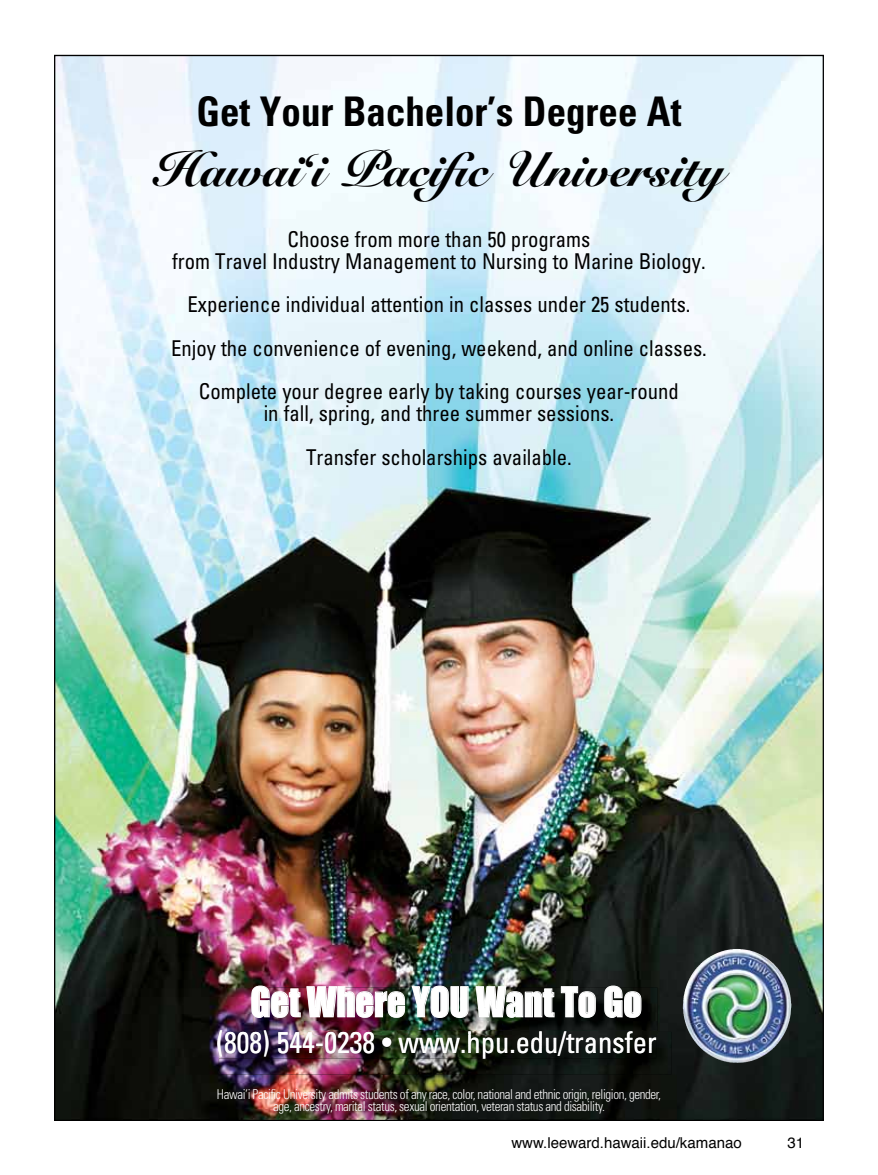
<style>
.page{position:relative;width:878px;height:1175px;background:#fff}
.page>*{position:absolute;margin:0;border:0;box-sizing:border-box;transform-origin:0 0}
.t1{font:49.05px "Snell Roundhand Black Script";color:#000;scale:.95 1}
.t2{font:700 condensed 40.8px "Univers";color:#000;scale:.95 1}
.t3{font:38.1px "Impact";color:#fff;scale:.95 1}
.t4{font:condensed 30px "Univers";color:#fbfbfb;scale:.95 1}
.t5{font:condensed 21.75px/43.5px "Univers";color:#000;text-align:center;scale:.95 1}
.t6{font:15px "Helvetica";color:#000}
.t7{font:300 condensed 13.65px/12.3px "Univers";letter-spacing:-.03em;color:#fff;text-align:center;scale:.95 1}
.s1{color:#fff}
.s2{color:#fafafa}
.s3{color:#fafafb}
.s4{color:#d6d7d9}
.s5{color:#f2f2f3}
.s6{color:#f9fafa}
.s7{color:#fcfcfc}
.s8{color:#c1c3c5}
.s9{color:#fbfcfc}
.s10{color:#d6d7d8}
.s11{color:#fdfdfd}
.s12{color:#f6f7f7}
.s13{color:#fcfcfd}
.s14{color:#f8f8f8}
.s15{color:#f6f6f6}
</style>
<div class="page">
<img style="left:56px;top:57px;width:766px;height:1061px">
<img style="left:253px;top:987px;width:404px;height:44px">
<img style="left:251px;top:985px;width:154px;height:33px">
<img style="left:411px;top:985px;width:58px;height:33px">
<svg style="left:475px;top:985px;width:79px;height:33px;background:#444841"></svg>
<svg style="left:560px;top:986px;width:36px;height:32px"></svg>
<svg style="left:604px;top:985px;width:37px;height:33px"></svg>
<img style="left:682px;top:949px;width:50px;height:93px">
<img style="left:219px;top:1031px;width:452px;height:43px">
<img style="left:219px;top:1031px;width:437px;height:27px">
<h2 class="t2" style="left:196px;top:87px;width:512px">Get Your Bachelor’s Degree At</h2>
<h1 class="t1" style="left:154px;top:140px;width:602px">Hawai‘i Pacific University</h1>
<p class="t5" style="left:172px;top:228px;width:563px;line-height:21.8px">Choose from more than 50 programs<br>from Travel Industry Management to Nursing to Marine Biology.</p>
<p class="t5" style="left:171px;top:282px;width:565px">Experience individual attention in classes under 25 students.<br>Enjoy the convenience of evening, weekend, and online classes.<br>Complete your degree early by taking courses year-round</p>
<p class="t5" style="left:264px;top:391px;width:370px">in fall, spring, and three summer sessions.<br>Transfer scholarships available.</p>
<h3 class="t3" style="left:251px;top:972px;width:413px">Get Where YOU Want To Go</h3>
<h3 class="t4" style="left:216px;top:1023px;width:465px"><span class="s1">(</span><span class="s2">8</span>08) <span class="s3">5</span>44<span class="s4">-</span>0<span class="s5">2</span>38 <span class="s6">•</span> w<span class="s7">ww</span><span class="s8">.</span>hp<span class="s9">u</span><span class="s10">.</span>e<span class="s11">d</span><span class="s12">u</span><span class="s13">/</span><span class="s2">t</span><span class="s14">r</span><span class="s7">a</span><span class="s9">n</span><span class="s7">s</span><span class="s11">f</span><span class="s15">e</span><span class="s9">r</span></h3>
<p class="t7" style="left:217px;top:1088px;width:469px">Hawai‘i Pacific University admits students of any race, color, national and ethnic origin, religion, gender, age, ancestry, marital status, sexual orientation, veteran status and disability.</p>
<p class="t6" style="left:511px;top:1131px;width:232px">www.leeward.hawaii.edu/kamanao</p>
<p class="t6" style="left:787px;top:1131px;width:18px">31</p>
</div>
